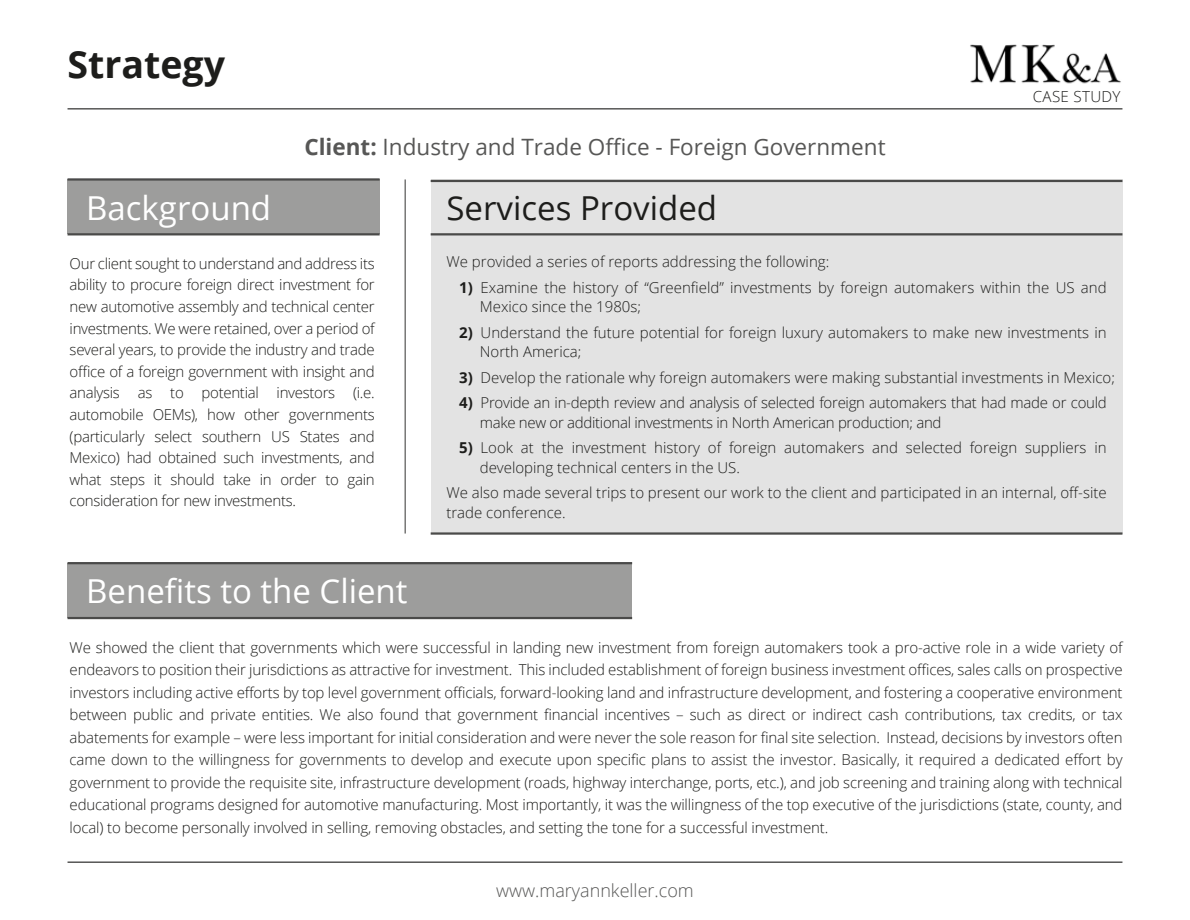
<style>
.page{position:relative;width:1190px;height:920px;background:#fff}
.page>*{position:absolute;margin:0;border:0;box-sizing:border-box;transform-origin:0 0}
.t1{font:700 37.5px "Open Sans";color:#1d1d1b}
.t2{font:33px "Open Sans";color:#fff}
.t3{font:33px "Open Sans";color:#1d1d1b}
.t4{font:22.5px "Open Sans";color:#575756}
.t5{font:300 18px "Open Sans";color:#575756}
.t6{font:300 15.15px "Open Sans";letter-spacing:.02em;color:#1d1d1b}
.t7{font:300 15px/21.6px "Open Sans";color:#1d1d1b}
.t8{font:300 15px/19.5px "Open Sans";letter-spacing:-.02em;color:#1d1d1b}
.s1{font-weight:700}
</style>
<div class="page">
<hr style="left:68px;top:108px;width:1054px;height:2px;background:#575756">
<hr style="left:68px;top:861px;width:1054px;height:1px;background:#575756">
<div style="left:430px;top:179px;width:692px;height:354px;background:#e3e3e3"></div>
<hr style="left:430px;top:532px;width:692px;height:2px;background:#4a4a49">
<hr style="left:431px;top:233px;width:691px;height:2px;background:#4a4a49">
<hr style="left:431px;top:180px;width:691px;height:2px;background:#4a4a49">
<div style="left:68px;top:179px;width:312px;height:55px;background:#9d9d9c"></div>
<hr style="left:68px;top:178px;width:312px;height:2px;background:#4a4a49">
<hr style="left:68px;top:233px;width:312px;height:2px;background:#4a4a49">
<div style="left:68px;top:563px;width:564px;height:55px;background:#9d9d9c"></div>
<hr style="left:68px;top:562px;width:564px;height:2px;background:#4a4a49">
<hr style="left:68px;top:617px;width:564px;height:2px;background:#4a4a49">
<hr style="left:404px;top:179px;width:2px;height:354px;background:#4a4a49">
<img style="left:970px;top:44px;width:151px;height:40px">
<h1 class="t1" style="left:68px;top:38px;width:159px">Strategy</h1>
<h3 class="t4" style="left:304px;top:132px;width:582px"><span class="s1">Client:</span> Industry and Trade Office - Foreign Government</h3>
<p class="t6" style="left:1032px;top:86px;width:89px">CASE STUDY</p>
<h2 class="t2" style="left:86px;top:185px;width:186px">Background</h2>
<p class="t7" style="left:70px;top:252px;width:306px;text-align:justify">Our client sought to understand and address its ability to procure foreign direct investment for new automotive assembly and technical center investments. We were retained, over a period of several years, to provide the industry and trade office of a foreign government with insight and analysis as to potential investors (i.e. automobile OEMs), how other governments (particularly select southern US States and Mexico) had obtained such investments, and what steps it should take in order to gain consideration for new investments.</p>
<h2 class="t2" style="left:86px;top:568px;width:323px">Benefits to the Client</h2>
<h2 class="t3" style="left:446px;top:185px;width:272px">Services Provided</h2>
<p class="t7" style="left:446px;top:250px;width:384px">We provided a series of reports addressing the following:</p>
<p class="t7" style="left:480px;top:277px;width:628px;line-height:19.5px;text-indent:-21px"><span class="s1">1)</span> Examine the history of “Greenfield” investments by foreign automakers within the US and<br>Mexico since the 1980s;</p>
<p class="t7" style="left:480px;top:322px;width:628px;line-height:19.5px;text-indent:-21px"><span class="s1">2)</span> Understand the future potential for foreign luxury automakers to make new investments in<br>North America;</p>
<p class="t7" style="left:459px;top:366px;width:657px"><span class="s1">3)</span> Develop the rationale why foreign automakers were making substantial investments in Mexico;</p>
<p class="t8" style="left:480px;top:393px;width:628px;text-indent:-21px"><span class="s1">4)</span> Provide an in-depth review and analysis of selected foreign automakers that had made or could make new or additional investments in North American production; and</p>
<p class="t7" style="left:480px;top:438px;width:628px;line-height:19.5px;text-indent:-21px"><span class="s1">5)</span> Look at the investment history of foreign automakers and selected foreign suppliers in developing technical centers in the US.</p>
<p class="t7" style="left:446px;top:483px;width:662px;line-height:19.5px">We also made several trips to present our work to the client and participated in an internal, off-site trade conference.</p>
<p class="t7" style="left:70px;top:635px;width:1054px;line-height:22.5px;text-align:justify">We showed the client that governments which were successful in landing new investment from foreign automakers took a pro-active role in a wide variety of endeavors to position their jurisdictions as attractive for investment. This included establishment of foreign business investment offices, sales calls on prospective investors including active efforts by top level government officials, forward-looking land and infrastructure development, and fostering a cooperative environment between public and private entities. We also found that government financial incentives – such as direct or indirect cash contributions, tax credits, or tax abatements for example – were less important for initial consideration and were never the sole reason for final site selection. Instead, decisions by investors often came down to the willingness for governments to develop and execute upon specific plans to assist the investor. Basically, it required a dedicated effort by government to provide the requisite site, infrastructure development (roads, highway interchange, ports, etc.), and job screening and training along with technical educational programs designed for automotive manufacturing. Most importantly, it was the willingness of the top executive of the jurisdictions (state, county, and local) to become personally involved in selling, removing obstacles, and setting the tone for a successful investment.</p>
<p class="t5" style="left:496px;top:877px;width:199px">www.maryannkeller.com</p>
</div>
